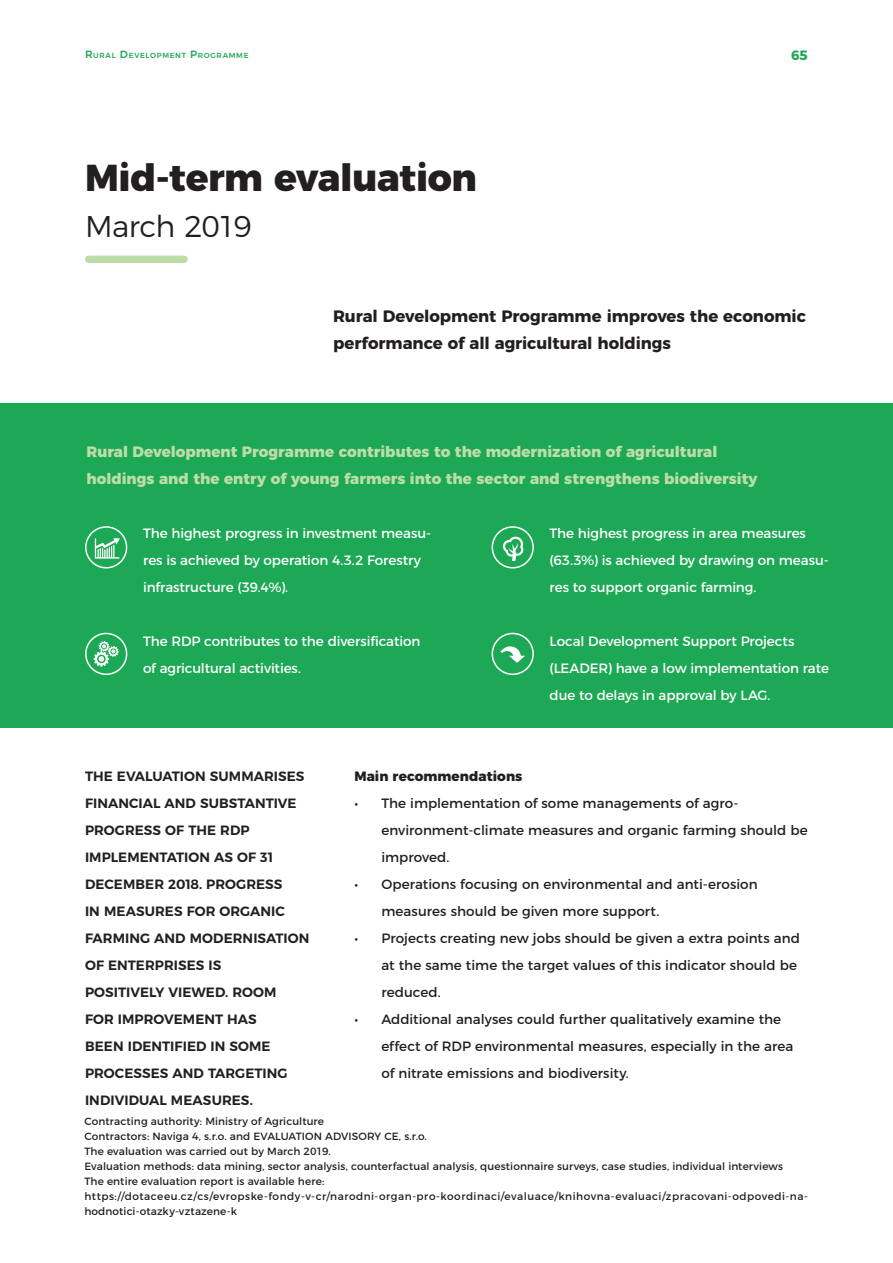
<style>
.page{position:relative;width:893px;height:1263px;background:#fff}
.page>*{position:absolute;margin:0;border:0;box-sizing:border-box;transform-origin:0 0}
.t1{font:800 37.5px "Montserrat";letter-spacing:-.01em;color:#231f20}
.t2{font:300 30px "Montserrat";letter-spacing:-.02em;color:#231f20}
.Special_02{font:700 16.5px/27px "Montserrat";letter-spacing:-.005em;color:#231f20}
.Box_02_Title_MC{font:800 15px/27px "Montserrat";color:#bbdda8}
.t3{font:13.5px/27px "Montserrat";letter-spacing:.005em;color:#231f20}
.BT_White{font:13.5px/27px "Montserrat";letter-spacing:-.01em;color:#fff}
.Special_01{font:600 13.5px/27px "Montserrat";letter-spacing:.005em;color:#231f20}
.Bold_01{font:800 13.5px "Montserrat";letter-spacing:.005em;color:#231f20}
.Number_02{font:700 13.5px "Montserrat";color:#1da856}
.Body_Text{font:10.5px "Montserrat";letter-spacing:.015em;color:#231f20}
.Body_Text-2{font:10.5px/15px "Montserrat";letter-spacing:.045em;color:#231f20}
.Text_02{font:500 7.35px "Montserrat";letter-spacing:.085em;color:#1da856}
.s1{font-size:10.5px}
</style>
<div class="page">
<div style="left:89px;top:256px;width:95px;height:7px;background:#bbdda8"></div>
<div style="left:0;top:403px;width:893px;height:324px;background:#1da856"></div>
<div style="left:85px;top:633px;width:42px;height:42px;border:2px solid #fff;border-radius:50%"></div>
<div style="left:492px;top:633px;width:42px;height:42px;border:2px solid #fff;border-radius:50%"></div>
<svg style="left:95px;top:538px;width:25px;height:21px"></svg>
<svg style="left:503px;top:537px;width:20px;height:24px"></svg>
<svg style="left:500px;top:646px;width:25px;height:17px"></svg>
<svg style="left:94px;top:641px;width:25px;height:26px"></svg>
<div style="left:492px;top:526px;width:42px;height:42px;border:2px solid #fff;border-radius:50%"></div>
<div style="left:85px;top:526px;width:42px;height:42px;border:2px solid #fff;border-radius:50%"></div>
<p class="Text_02" style="left:85px;top:50px;width:165px"><span class="s1">R</span>URAL <span class="s1">D</span> EVELOPMENT <span class="s1">P</span>ROGRAMME</p>
<p class="Number_02" style="left:791px;top:44px;width:18px">65</p>
<h1 class="t1" style="left:85px;top:146px;width:393px">Mid-term evaluation</h1>
<h1 class="t2" style="left:85px;top:203px;width:168px">March 2019</h1>
<p class="Special_02" style="left:333px;top:302px;width:474px">Rural Development Programme improves the economic performance of all agricultural holdings</p>
<p class="Box_02_Title_MC" style="left:86px;top:437px;width:673px">Rural Development Programme contributes to the modernization of agricultural holdings and the entry of young farmers into the sector and strengthens biodiversity</p>
<p class="BT_White" style="left:143px;top:519px;width:290px">The highest progress in investment measu&shy;res is achieved by operation 4.3.2 Forestry infrastructure (39.4%).</p>
<p class="BT_White" style="left:143px;top:627px;width:279px">The RDP contributes to the diversification of agricultural activities.</p>
<p class="BT_White" style="left:550px;top:519px;width:281px">The highest progress in area measures (63.3%) is achieved by drawing on measu&shy;res to support organic farming.</p>
<p class="BT_White" style="left:550px;top:627px;width:281px">Local Development Support Projects (LEADER) have a low implementation rate due to delays in approval by LAG.</p>
<p class="Bold_01" style="left:354px;top:765px;width:170px">Main recommendations</p>
<p class="t3" style="left:381px;top:789px;width:428px;text-indent:-27px">• The implementation of some managements of agro&shy;environment-climate measures and organic farming should be improved.</p>
<p class="t3" style="left:381px;top:870px;width:378px;text-indent:-27px">• Operations focusing on environmental and anti-erosion measures should be given more support.</p>
<p class="t3" style="left:381px;top:924px;width:420px;text-indent:-27px">• Projects creating new jobs should be given a extra points and at the same time the target values of this indicator should be reduced.</p>
<p class="t3" style="left:381px;top:1005px;width:414px;text-indent:-27px">• Additional analyses could further qualitatively examine the effect of RDP environmental measures, especially in the area of nitrate emissions and biodiversity.</p>
<p class="Special_01" style="left:85px;top:762px;width:226px">THE EVALUATION SUMMARISES<br>FINANCIAL AND SUBSTANTIVE<br>PROGRESS OF THE RDP<br>IMPLEMENTATION AS OF 31<br>DECEMBER 2018. PROGRESS<br>IN MEASURES FOR ORGANIC<br>FARMING AND MODERNISATION<br>OF ENTERPRISES IS<br>POSITIVELY VIEWED. ROOM<br>FOR IMPROVEMENT HAS<br>BEEN IDENTIFIED IN SOME<br>PROCESSES AND TARGETING<br>INDIVIDUAL MEASURES.</p>
<p class="Body_Text" style="left:84px;top:1113px;width:241px">Contracting authority: Ministry of Agriculture</p>
<p class="Body_Text" style="left:84px;top:1128px;width:344px">Contractors: Naviga 4, s.r.o. and EVALUATION ADVISORY CE, s.r.o.</p>
<p class="Body_Text" style="left:84px;top:1143px;width:248px">The evaluation was carried out by March 2019.</p>
<p class="Body_Text" style="left:84px;top:1158px;width:700px">Evaluation methods: data mining, sector analysis, counterfactual analysis, questionnaire surveys, case studies, individual interviews</p>
<p class="Body_Text" style="left:84px;top:1173px;width:242px">The entire evaluation report is available here:</p>
<p class="Body_Text-2" style="left:84px;top:1188px;width:725px">https://dotaceeu.cz/cs/evropske-fondy-v-cr/narodni-organ-pro-koordinaci/evaluace/knihovna-evaluaci/zpracovani-odpovedi-na&shy;hodnotici-otazky-vztazene-k</p>
</div>
